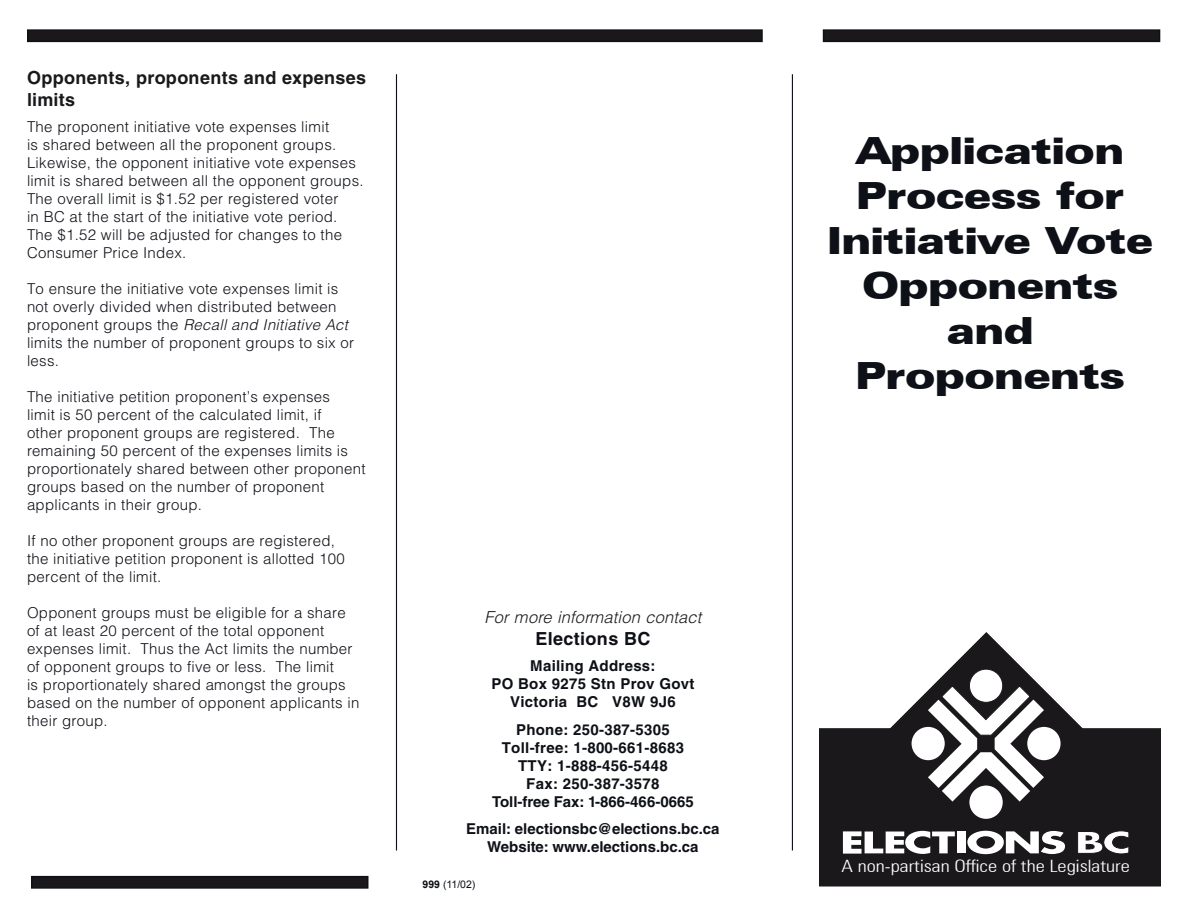
<style>
.page{position:relative;width:1188px;height:918px;background:#fff}
.page>*{position:absolute;margin:0;border:0;box-sizing:border-box;transform-origin:0 0}
.t1{font:900 expanded 37.5px/45px "Zurich BT";color:#0d1016;text-align:center}
.t2{font:700 18px/21.6px "Helvetica LT Std";letter-spacing:.02em;color:#1a181b}
.t3{font:700 18px "Helvetica LT Std";letter-spacing:.02em;color:#0d1016}
.t4{font:300 condensed 17.1px "Zurich BT";color:#fff;scale:1.21 1}
.t5{font:italic 300 16.5px "Helvetica LT Std";letter-spacing:.01em;color:#1a181b}
.t6{font:300 15px/18px "Helvetica LT Std";letter-spacing:.02em;color:#0d1016}
.t7{font:700 15px/18px "Helvetica LT Std";letter-spacing:.02em;color:#0d1016;text-align:center}
.t8{font:700 15px/18px "Helvetica LT Std";color:#0d1016;text-align:center}
.t9{font:10.5px "Arial";color:#0d1016}
.s1{font-style:italic}
.s2{font-weight:700}
</style>
<div class="page">
<svg style="left:890px;top:632px;width:193px;height:96px"></svg>
<div style="left:819px;top:728px;width:342px;height:159px;background:#1a181b"></div>
<div style="left:969px;top:669px;width:34px;height:33px;background:#fff;border-radius:50%"></div>
<div style="left:969px;top:669px;width:34px;height:34px;border:1px solid #1a181b;border-radius:50%"></div>
<div style="left:969px;top:786px;width:34px;height:33px;background:#fff;border-radius:50%"></div>
<div style="left:912px;top:727px;width:33px;height:33px;background:#fff;border-radius:50%"></div>
<svg style="left:928px;top:685px;width:116px;height:117px"></svg>
<div style="left:1027px;top:727px;width:34px;height:33px;background:#fff;border-radius:50%"></div>
<svg style="left:843px;top:831px;width:112px;height:23px"></svg>
<div style="left:957px;top:832px;width:8px;height:21px;background:#fff"></div>
<div style="left:967px;top:831px;width:37px;height:23px;background:#fff;border-radius:50%"></div>
<svg style="left:1006px;top:831px;width:59px;height:23px"></svg>
<svg style="left:1077px;top:831px;width:52px;height:23px"></svg>
<div style="left:976px;top:836px;width:19px;height:13px;background:#1a181b;border-radius:50%"></div>
<hr style="left:792px;top:74px;width:1px;height:776px;background:#0d1016">
<hr style="left:396px;top:74px;width:1px;height:776px;background:#0d1016">
<div style="left:27px;top:29px;width:736px;height:13px;background:#1a181b;border:2px solid #0d1016"></div>
<div style="left:31px;top:876px;width:337px;height:13px;background:#1a181b;border:2px solid #0d1016"></div>
<div style="left:823px;top:29px;width:337px;height:13px;background:#1a181b;border:2px solid #0d1016"></div>
<p class="t2" style="left:27px;top:67px;width:341px">Opponents, proponents and expenses limits</p>
<p class="t6" style="left:27px;top:117px;width:338px">The proponent initiative vote expenses limit<br>is shared between all the proponent groups.<br>Likewise, the opponent initiative vote expenses limit is shared between all the opponent groups.<br>The overall limit is $1.52 per registered voter<br>in BC at the start of the initiative vote period.<br>The $1.52 will be adjusted for changes to the Consumer Price Index.</p>
<p class="t6" style="left:27px;top:279px;width:329px">To ensure the initiative vote expenses limit is not overly divided when distributed between proponent groups the <span class="s1">Recall and Initiative Act </span>limits the number of proponent groups to six or less.</p>
<p class="t6" style="left:27px;top:387px;width:340px">The initiative petition proponent’s expenses<br>limit is 50 percent of the calculated limit, if<br>other proponent groups are registered. The remaining 50 percent of the expenses limits is proportionately shared between other proponent groups based on the number of proponent applicants in their group.</p>
<p class="t6" style="left:27px;top:531px;width:319px">If no other proponent groups are registered, the initiative petition proponent is allotted 100 percent of the limit.</p>
<p class="t6" style="left:27px;top:603px;width:334px">Opponent groups must be eligible for a share of at least 20 percent of the total opponent expenses limit. Thus the Act limits the number of opponent groups to five or less. The limit<br>is proportionately shared amongst the groups based on the number of opponent applicants in their group.</p>
<p class="t5" style="left:484px;top:606px;width:218px">For more information contact</p>
<p class="t3" style="left:535px;top:628px;width:116px">Elections BC</p>
<p class="t7" style="left:491px;top:656px;width:205px">Mailing Address:<br>PO Box 9275 Stn Prov Govt<br>Victoria BC V8W 9J6</p>
<p class="t7" style="left:492px;top:721px;width:203px">Phone: 250-387-5305<br>Toll-free: 1-800-661-8683<br>TTY: 1-888-456-5448<br>Fax: 250-387-3578<br>Toll-free Fax: 1-866-466-0665</p>
<p class="t8" style="left:466px;top:820px;width:255px">Email: electionsbc@elections.bc.ca<br>Website: www.elections.bc.ca</p>
<p class="t9" style="left:423px;top:878px;width:54px"><span class="s2">999</span> (11/02)</p>
<h1 class="t1" style="left:828px;top:128px;width:327px">Application<br>Process for<br>Initiative Vote<br>Opponents and<br>Proponents</h1>
<p class="t4" style="left:842px;top:856px;width:240px">A non-partisan Office of the Legislature</p>
</div>
